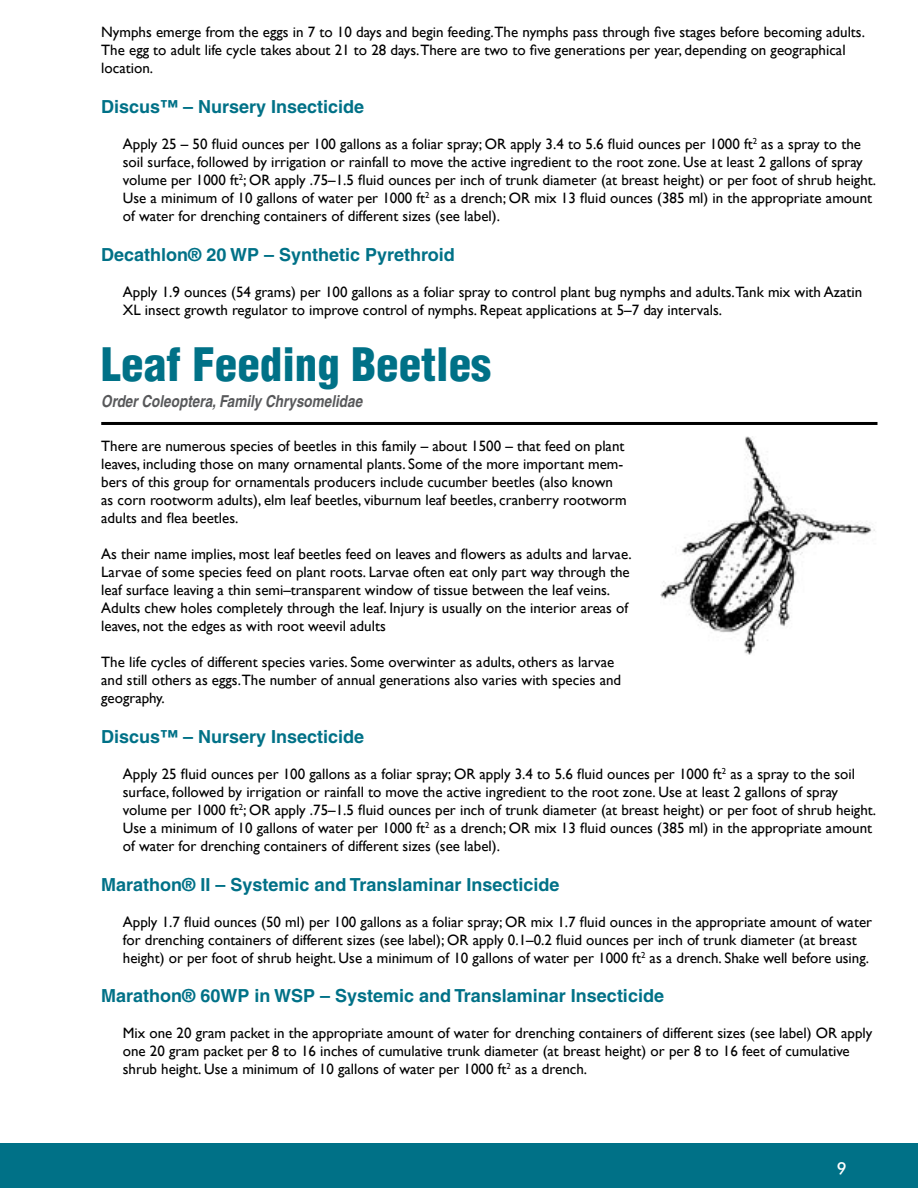
<style>
.page{position:relative;width:918px;height:1188px;background:#fff}
.page>*{position:absolute;margin:0;border:0;box-sizing:border-box;transform-origin:0 0}
.t1{font:900 condensed 45px "Helvetica";color:#007187}
.t2{font:700 18px "Helvetica";color:#007187}
.t3{font:italic 700 condensed 16.5px "Helvetica";color:#58595b}
.t4{font:16.5px "Futuri SW";color:#fff}
.t5{font:15px/18px "Gill Sans";color:#000}
</style>
<div class="page">
<div style="left:0;top:1144px;width:918px;height:44px;background:#007187"></div>
<hr style="left:101px;top:422px;width:777px;height:3px;background:#000">
<img style="left:660px;top:437px;width:215px;height:218px">
<p class="t5" style="left:101px;top:23px;width:765px">Nymphs emerge from the eggs in 7 to 10 days and begin feeding.The nymphs pass through five stages before becoming adults.<br>The egg to adult life cycle takes about 21 to 28 days.There are two to five generations per year, depending on geographical location.</p>
<p class="t2" style="left:101px;top:96px;width:265px">Discus™ – Nursery Insecticide</p>
<p class="t5" style="left:123px;top:135px;width:755px">Apply 25 – 50 fluid ounces per 100 gallons as a foliar spray; OR apply 3.4 to 5.6 fluid ounces per 1000 ft<sup>2</sup> as a spray to the soil surface, followed by irrigation or rainfall to move the active ingredient to the root zone. Use at least 2 gallons of spray volume per 1000 ft<sup>2</sup>; OR apply .75–1.5 fluid ounces per inch of trunk diameter (at breast height) or per foot of shrub height.<br>Use a minimum of 10 gallons of water per 1000 ft<sup>2</sup> as a drench; OR mix 13 fluid ounces (385 ml) in the appropriate amount of water for drenching containers of different sizes (see label).</p>
<p class="t2" style="left:101px;top:243px;width:355px">Decathlon® 20 WP – Synthetic Pyrethroid</p>
<p class="t5" style="left:123px;top:282px;width:741px">Apply 1.9 ounces (54 grams) per 100 gallons as a foliar spray to control plant bug nymphs and adults.Tank mix with Azatin<br>XL insect growth regulator to improve control of nymphs. Repeat applications at 5–7 day intervals.</p>
<h1 class="t1" style="left:101px;top:336px;width:391px">Leaf Feeding Beetles</h1>
<p class="t3" style="left:101px;top:391px;width:263px">Order Coleoptera, Family Chrysomelidae</p>
<p class="t5" style="left:101px;top:437px;width:527px">There are numerous species of beetles in this family – about 1500 – that feed on plant leaves, including those on many ornamental plants. Some of the more important mem&shy;bers of this group for ornamentals producers include cucumber beetles (also known as corn rootworm adults), elm leaf beetles, viburnum leaf beetles, cranberry rootworm adults and flea beetles.</p>
<p class="t5" style="left:101px;top:545px;width:532px">As their name implies, most leaf beetles feed on leaves and flowers as adults and larvae.<br>Larvae of some species feed on plant roots. Larvae often eat only part way through the leaf surface leaving a thin semi–transparent window of tissue between the leaf veins.<br>Adults chew holes completely through the leaf. Injury is usually on the interior areas of leaves, not the edges as with root weevil adults</p>
<p class="t5" style="left:101px;top:653px;width:522px">The life cycles of different species varies. Some overwinter as adults, others as larvae and still others as eggs.The number of annual generations also varies with species and geography.</p>
<p class="t2" style="left:101px;top:726px;width:265px">Discus™ – Nursery Insecticide</p>
<p class="t5" style="left:123px;top:765px;width:755px">Apply 25 fluid ounces per 100 gallons as a foliar spray; OR apply 3.4 to 5.6 fluid ounces per 1000 ft<sup>2</sup> as a spray to the soil surface, followed by irrigation or rainfall to move the active ingredient to the root zone. Use at least 2 gallons of spray volume per 1000 ft<sup>2</sup>; OR apply .75–1.5 fluid ounces per inch of trunk diameter (at breast height) or per foot of shrub height.<br>Use a minimum of 10 gallons of water per 1000 ft<sup>2</sup> as a drench; OR mix 13 fluid ounces (385 ml) in the appropriate amount of water for drenching containers of different sizes (see label).</p>
<p class="t2" style="left:101px;top:873px;width:460px">Marathon® II – Systemic and Translaminar Insecticide</p>
<p class="t5" style="left:123px;top:912px;width:751px">Apply 1.7 fluid ounces (50 ml) per 100 gallons as a foliar spray; OR mix 1.7 fluid ounces in the appropriate amount of water for drenching containers of different sizes (see label); OR apply 0.1–0.2 fluid ounces per inch of trunk diameter (at breast height) or per foot of shrub height. Use a minimum of 10 gallons of water per 1000 ft<sup>2</sup> as a drench. Shake well before using.</p>
<p class="t2" style="left:101px;top:985px;width:564px">Marathon® 60WP in WSP – Systemic and Translaminar Insecticide</p>
<p class="t5" style="left:123px;top:1024px;width:751px">Mix one 20 gram packet in the appropriate amount of water for drenching containers of different sizes (see label) OR apply one 20 gram packet per 8 to 16 inches of cumulative trunk diameter (at breast height) or per 8 to 16 feet of cumulative shrub height. Use a minimum of 10 gallons of water per 1000 ft<sup>2</sup> as a drench.</p>
<p class="t4" style="left:837px;top:1158px;width:11px">9</p>
</div>
